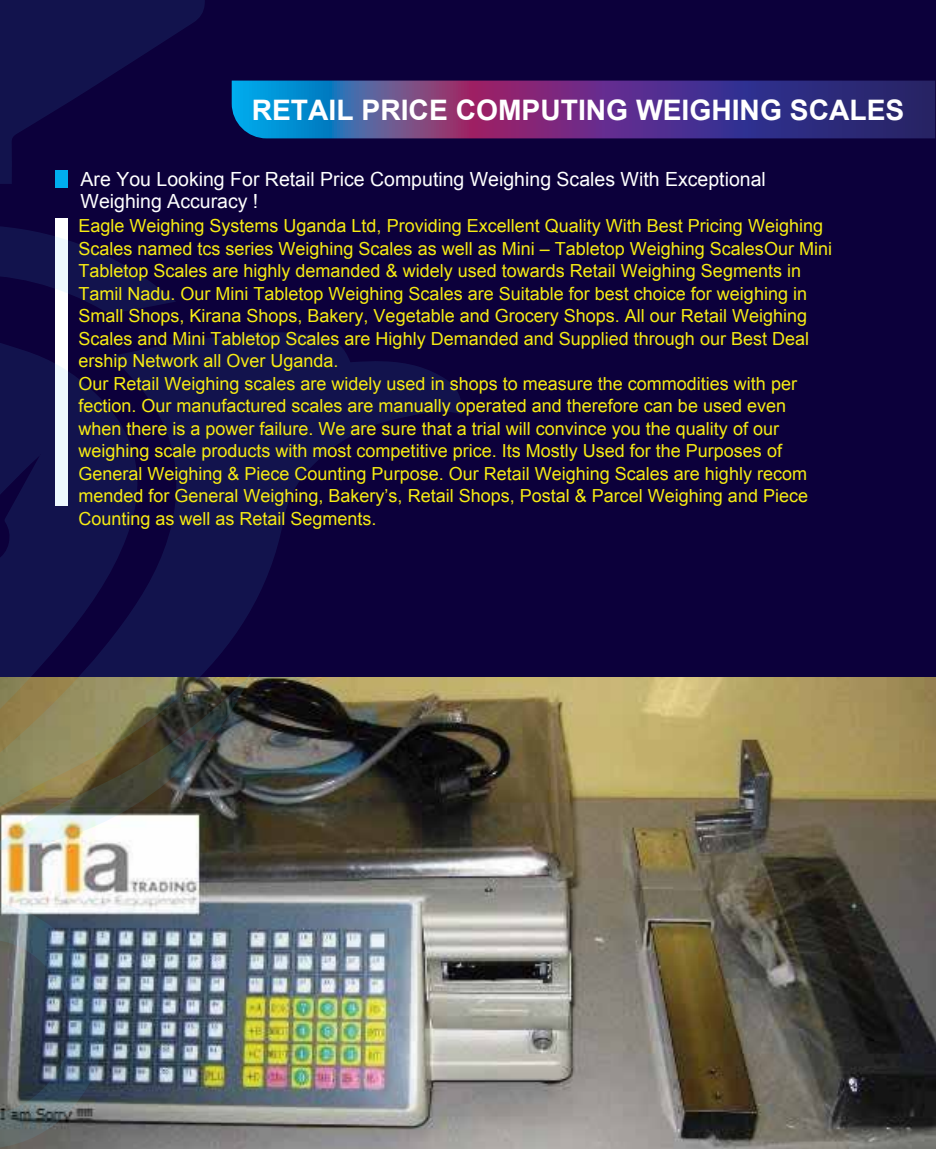
<style>
.page{position:relative;width:936px;height:1149px;background:#fff}
.page>*{position:absolute;margin:0;border:0;box-sizing:border-box;transform-origin:0 0}
.t1{font:700 28.2px "Arial";color:#fff}
.t2{font:19.5px/22.5px "Arial";color:#fff}
.t3{font:18px/22.5px "Arial";color:#f7ec13}
</style>
<div class="page">
<div style="left:0;top:0;width:935px;height:1148px;background:#0c003b"></div>
<svg style="left:232px;top:81px;width:703px;height:57px;background:#4e2d82"></svg>
<img style="left:0;top:677px;width:935px;height:471px">
<img style="left:0;top:885px;width:107px;height:263px">
<svg style="left:0;top:0;width:205px;height:88px"></svg>
<svg style="left:0;top:88px;width:462px;height:761px"></svg>
<h1 class="t1" style="left:252px;top:92px;width:654px">RETAIL PRICE COMPUTING WEIGHING SCALES</h1>
<p class="t2" style="left:81px;top:168px;width:686px">Are You Looking For Retail Price Computing Weighing Scales With Exceptional<br>Weighing Accuracy !</p>
<p class="t3" style="left:78px;top:215px;width:755px">Eagle Weighing Systems Uganda Ltd, Providing Excellent Quality With Best Pricing Weighing Scales named tcs series Weighing Scales as well as Mini – Tabletop Weighing ScalesOur Mini Tabletop Scales are highly demanded &amp; widely used towards Retail Weighing Segments in Tamil Nadu. Our Mini Tabletop Weighing Scales are Suitable for best choice for weighing in Small Shops, Kirana Shops, Bakery, Vegetable and Grocery Shops. All our Retail Weighing Scales and Mini Tabletop Scales are Highly Demanded and Supplied through our Best Deal ership Network all Over Uganda.<br>Our Retail Weighing scales are widely used in shops to measure the commodities with per fection. Our manufactured scales are manually operated and therefore can be used even when there is a power failure. We are sure that a trial will convince you the quality of our weighing scale products with most competitive price. Its Mostly Used for the Purposes of General Weighing &amp; Piece Counting Purpose. Our Retail Weighing Scales are highly recom mended for General Weighing, Bakery’s, Retail Shops, Postal &amp; Parcel Weighing and Piece Counting as well as Retail Segments.</p>
</div>
